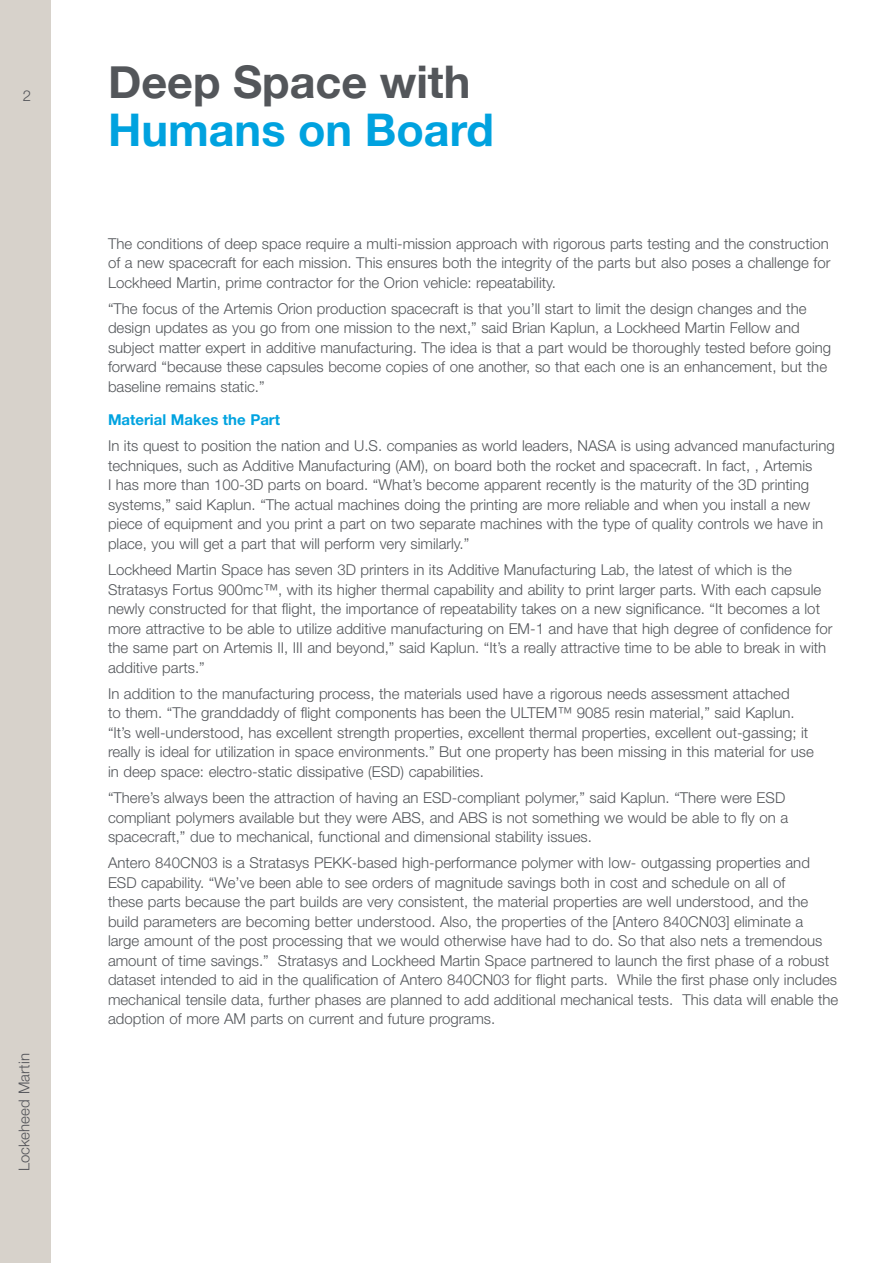
<style>
.page{position:relative;width:893px;height:1263px;background:#fff}
.page>*{position:absolute;margin:0;border:0;box-sizing:border-box;transform-origin:0 0}
.t1{font:700 45px "Helvetica Neue";color:#53565a}
.t2{font:700 45px "Helvetica Neue";color:#00a2df}
.t3{font:300 15px/19.5px "Helvetica Neue LT Std";color:#53565a}
.t4{font:700 15px "Helvetica Neue LT Std";color:#00a3e0}
.t5{font:300 15px "Helvetica Neue LT Std";letter-spacing:.01em;color:#54555a}
</style>
<div class="page">
<div style="left:0;top:0;width:51px;height:1263px;background:#d7d2cb"></div>
<p class="t5" style="left:23px;top:87px;width:10px">2</p>
<p class="t5" style="left:15px;top:1171px;width:119px;rotate:-90deg">Lockeheed Martin</p>
<h1 class="t1" style="left:108px;top:47px;width:364px">Deep Space with</h1>
<h1 class="t2" style="left:108px;top:95px;width:387px">Humans on Board</h1>
<p class="t3" style="left:108px;top:233px;width:724px;text-align:justify">The conditions of deep space require a multi-mission approach with rigorous parts testing and the construction of a new spacecraft for each mission. This ensures both the integrity of the parts but also poses a challenge for Lockheed Martin, prime contractor for the Orion vehicle: repeatability.</p>
<p class="t3" style="left:108px;top:299px;width:725px">“The focus of the Artemis Orion production spacecraft is that you’ll start to limit the design changes and the design updates as you go from one mission to the next,” said Brian Kaplun, a Lockheed Martin Fellow and subject matter expert in additive manufacturing. The idea is that a part would be thoroughly tested before going forward “because these capsules become copies of one another, so that each one is an enhancement, but the baseline remains static.”</p>
<p class="t4" style="left:108px;top:410px;width:174px">Material Makes the Part</p>
<p class="t3" style="left:108px;top:436px;width:728px">In its quest to position the nation and U.S. companies as world leaders, NASA is using advanced manufacturing techniques, such as Additive Manufacturing (AM), on board both the rocket and spacecraft. In fact, , Artemis<br>I has more than 100-3D parts on board. “What’s become apparent recently is the maturity of the 3D printing systems,” said Kaplun. “The actual machines doing the printing are more reliable and when you install a new piece of equipment and you print a part on two separate machines with the type of quality controls we have in place, you will get a part that will perform very similarly.”</p>
<p class="t3" style="left:108px;top:560px;width:726px">Lockheed Martin Space has seven 3D printers in its Additive Manufacturing Lab, the latest of which is the Stratasys Fortus 900mc™, with its higher thermal capability and ability to print larger parts. With each capsule newly constructed for that flight, the importance of repeatability takes on a new significance. “It becomes a lot more attractive to be able to utilize additive manufacturing on EM-1 and have that high degree of confidence for the same part on Artemis II, III and beyond,” said Kaplun. “It’s a really attractive time to be able to break in with additive parts.”</p>
<p class="t3" style="left:108px;top:683px;width:707px">In addition to the manufacturing process, the materials used have a rigorous needs assessment attached<br>to them. “The granddaddy of flight components has been the ULTEM™ 9085 resin material,” said Kaplun. “It’s well-understood, has excellent strength properties, excellent thermal properties, excellent out-gassing; it really is ideal for utilization in space environments.” But one property has been missing in this material for use in deep space: electro-static dissipative (ESD) capabilities.</p>
<p class="t3" style="left:108px;top:788px;width:682px">“There’s always been the attraction of having an ESD-compliant polymer,” said Kaplun. “There were ESD compliant polymers available but they were ABS, and ABS is not something we would be able to fly on a spacecraft,” due to mechanical, functional and dimensional stability issues.</p>
<p class="t3" style="left:108px;top:853px;width:732px">Antero 840CN03 is a Stratasys PEKK-based high-performance polymer with low- outgassing properties and ESD capability. “We’ve been able to see orders of magnitude savings both in cost and schedule on all of<br>these parts because the part builds are very consistent, the material properties are well understood, and the build parameters are becoming better understood. Also, the properties of the [Antero 840CN03] eliminate a large amount of the post processing that we would otherwise have had to do. So that also nets a tremendous amount of time savings.” Stratasys and Lockheed Martin Space partnered to launch the first phase of a robust dataset intended to aid in the qualification of Antero 840CN03 for flight parts. While the first phase only includes mechanical tensile data, further phases are planned to add additional mechanical tests. This data will enable the adoption of more AM parts on current and future programs.</p>
</div>
